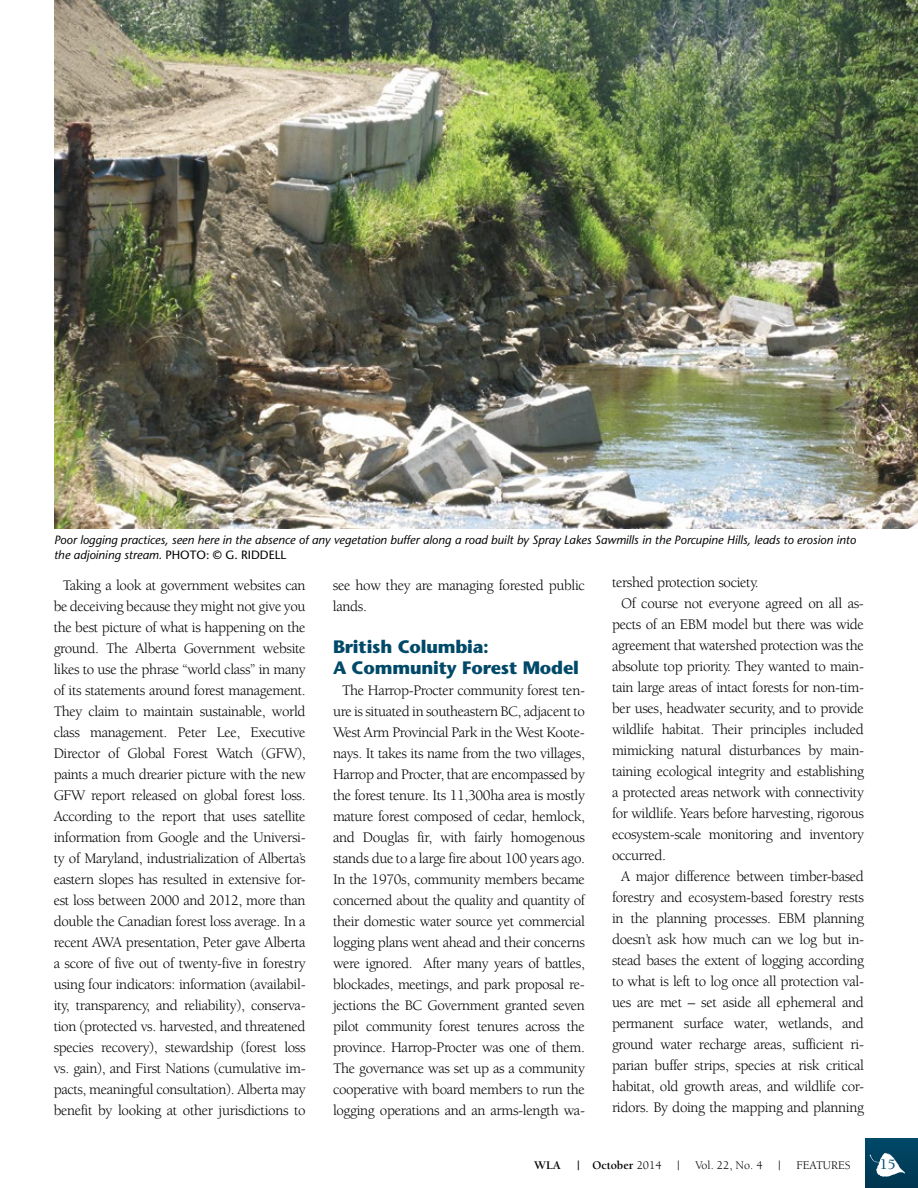
<style>
.page{position:relative;width:918px;height:1188px;background:#fff}
.page>*{position:absolute;margin:0;border:0;box-sizing:border-box;transform-origin:0 0}
.t1{font:700 18px/21px "Stone Sans";letter-spacing:-.01em;color:#004968}
.t2{font:15px/21px "Berkeley";letter-spacing:-.025em;color:#000;text-align:center}
.t3{font:500 15px "Berkeley";color:#004968}
.t4{font:italic 12px/15px "Stone Sans";color:#000}
.t5{font:12px "Berkeley";color:#000}
.t6{font:700 12px "Berkeley";color:#000}
.s1{font-style:normal}
.s2{font-weight:400}
</style>
<div class="page">
<div style="left:865px;top:1139px;width:53px;height:49px;background:linear-gradient(to right,#00405c,#003f5c)"></div>
<svg style="left:870px;top:1153px;width:35px;height:24px"></svg>
<img style="left:54px;top:0;width:864px;height:528px">
<p class="t4" style="left:54px;top:532px;width:803px">Poor logging practices, seen here in the absence of any vegetation buffer along a road built by Spray Lakes Sawmills in the Porcupine Hills, leads to erosion into the adjoining stream. <span class="s1">PHOTO: © G. RIDDELL</span></p>
<p class="t2" style="left:54px;top:575px;width:254px">Taking a look at government websites can be deceiving because they might not give you the best picture of what is happening on the ground. The Alberta Government website likes to use the phrase “world class” in many of its statements around forest management.<br>They claim to maintain sustainable, world class management. Peter Lee, Executive Director of Global Forest Watch (GFW), paints a much drearier picture with the new GFW report released on global forest loss.<br>According to the report that uses satellite information from Google and the Universi&shy;ty of Maryland, industrialization of Alberta’s eastern slopes has resulted in extensive for&shy;est loss between 2000 and 2012, more than double the Canadian forest loss average. In a recent AWA presentation, Peter gave Alberta a score of five out of twenty-five in forestry using four indicators: information (availabil&shy;ity, transparency, and reliability), conserva&shy;tion (protected vs. harvested, and threatened species recovery), stewardship (forest loss vs. gain), and First Nations (cumulative im&shy;pacts, meaningful consultation). Alberta may benefit by looking at other jurisdictions to</p>
<p class="t2" style="left:333px;top:575px;width:254px;text-align:left">see how they are managing forested public lands.</p>
<p class="t2" style="left:612px;top:572px;width:148px">tershed protection society.</p>
<p class="t2" style="left:621px;top:593px;width:244px">Of course not everyone agreed on all as-</p>
<p class="t2" style="left:612px;top:614px;width:254px">pects of an EBM model but there was wide</p>
<p class="t2" style="left:612px;top:635px;width:253px">agreement that watershed protection was the</p>
<p class="t2" style="left:612px;top:656px;width:253px">absolute top priority. They wanted to main-</p>
<p class="t2" style="left:612px;top:677px;width:254px">tain large areas of intact forests for non-tim-</p>
<p class="t2" style="left:612px;top:698px;width:254px">ber uses, headwater security, and to provide</p>
<p class="t2" style="left:612px;top:719px;width:254px">wildlife habitat. Their principles included</p>
<p class="t2" style="left:612px;top:740px;width:254px">mimicking natural disturbances by main-</p>
<p class="t2" style="left:612px;top:761px;width:254px">taining ecological integrity and establishing</p>
<p class="t2" style="left:612px;top:782px;width:253px">a protected areas network with connectivity</p>
<p class="t2" style="left:612px;top:803px;width:254px">for wildlife. Years before harvesting, rigorous</p>
<p class="t2" style="left:612px;top:824px;width:253px">ecosystem-scale monitoring and inventory</p>
<p class="t2" style="left:612px;top:845px;width:56px">occurred.</p>
<p class="t2" style="left:621px;top:866px;width:244px">A major difference between timber-based</p>
<p class="t2" style="left:612px;top:887px;width:253px">forestry and ecosystem-based forestry rests</p>
<p class="t2" style="left:612px;top:908px;width:253px">in the planning processes. EBM planning</p>
<p class="t2" style="left:612px;top:929px;width:254px">doesn’t ask how much can we log but in-</p>
<p class="t2" style="left:612px;top:950px;width:253px">stead bases the extent of logging according</p>
<p class="t2" style="left:612px;top:971px;width:253px">to what is left to log once all protection val-</p>
<p class="t2" style="left:612px;top:992px;width:254px">ues are met – set aside all ephemeral and</p>
<p class="t2" style="left:612px;top:1013px;width:253px">permanent surface water, wetlands, and</p>
<p class="t2" style="left:612px;top:1034px;width:254px">ground water recharge areas, sufficient ri-</p>
<p class="t2" style="left:612px;top:1055px;width:254px">parian buffer strips, species at risk critical</p>
<p class="t2" style="left:612px;top:1076px;width:253px">habitat, old growth areas, and wildlife cor-</p>
<p class="t2" style="left:612px;top:1097px;width:253px">ridors. By doing the mapping and planning</p>
<p class="t1" style="left:333px;top:636px;width:247px">British Columbia:<br>A Community Forest Model</p>
<p class="t2" style="left:333px;top:680px;width:254px">The Harrop-Procter community forest ten&shy;ure is situated in southeastern BC, adjacent to West Arm Provincial Park in the West Koote&shy;nays. It takes its name from the two villages, Harrop and Procter, that are encompassed by the forest tenure. Its 11,300ha area is mostly mature forest composed of cedar, hemlock, and Douglas fir, with fairly homogenous stands due to a large fire about 100 years ago.<br>In the 1970s, community members became concerned about the quality and quantity of their domestic water source yet commercial logging plans went ahead and their concerns were ignored. After many years of battles, blockades, meetings, and park proposal re&shy;jections the BC Government granted seven pilot community forest tenures across the province. Harrop-Procter was one of them.<br>The governance was set up as a community cooperative with board members to run the logging operations and an arms-length wa-</p>
<p class="t6" style="left:534px;top:1159px;width:28px">WLA</p>
<p class="t6" style="left:577px;top:1159px;width:86px">| October <span class="s2">2014</span></p>
<p class="t5" style="left:677px;top:1159px;width:4px">|</p>
<p class="t5" style="left:695px;top:1159px;width:69px">Vol. 22, No. 4</p>
<p class="t5" style="left:778px;top:1159px;width:4px">|</p>
<p class="t5" style="left:796px;top:1159px;width:56px">FEATURES</p>
<p class="t3" style="left:880px;top:1157px;width:17px">1 5A</p>
</div>
